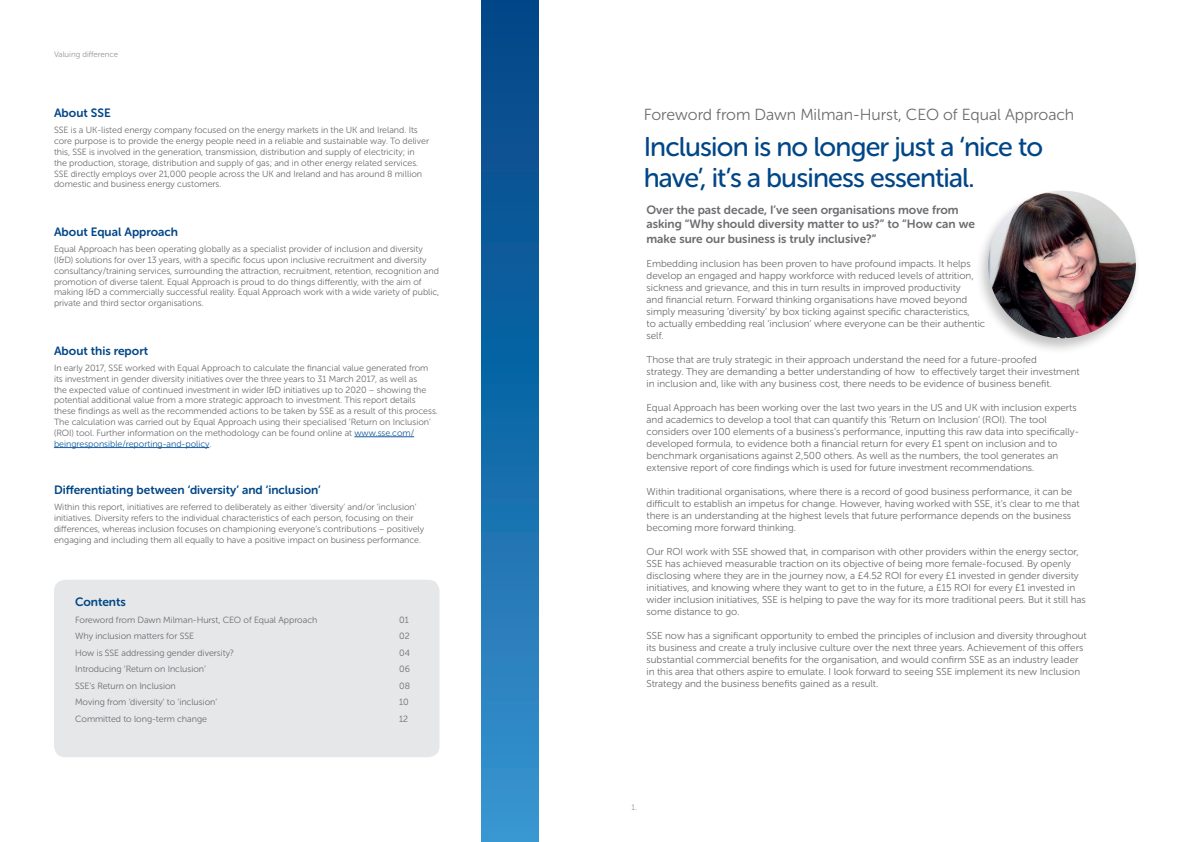
<style>
.page{position:relative;width:1191px;height:842px;background:#fff}
.page>*{position:absolute;margin:0;border:0;box-sizing:border-box;transform-origin:0 0}
.t1{font:27px/31px "Museo Sans Rounded 500";letter-spacing:-.03em;color:#004687}
.t2{font:16px "Museo Sans Rounded 300";color:#6c6d70}
.t3{font:12px/14.4px "Museo Sans Rounded 700";color:#6c6d70}
.t4{font:12px "Museo Sans Rounded 700";color:#004687}
.t5{font:10px/12px "Museo Sans Rounded 300";color:#6c6d70}
.t6{font:9px/10.8px "Museo Sans Rounded 300";color:#6c6d70}
.t7{font:8px "Museo Sans Rounded 300";color:#939598}
.s1{color:#175d9e}
</style>
<div class="page">
<div style="left:54px;top:580px;width:385px;height:177px;background:#e6e7e9;border-radius:11px"></div>
<hr style="left:354px;top:436px;width:60px;height:1px;background:#175d9e">
<hr style="left:54px;top:447px;width:155px;height:1px;background:#175d9e">
<div style="left:975px;top:189px;width:166px;height:166px;background:#231f20;opacity:.27"></div>
<img style="left:988px;top:191px;width:147px;height:147px;border-radius:74px">
<svg style="left:481px;top:0;width:57px;height:842px;background:#176ba9"></svg>
<p class="t7" style="left:54px;top:50px;width:66px">Valuing difference</p>
<p class="t4" style="left:54px;top:106px;width:58px">About SSE</p>
<p class="t6" style="left:54px;top:125px;width:377px">SSE is a UK-listed energy company focused on the energy markets in the UK and Ireland. Its core purpose is to provide the energy people need in a reliable and sustainable way. To deliver this, SSE is involved in the generation, transmission, distribution and supply of electricity; in the production, storage, distribution and supply of gas; and in other energy related services.<br>SSE directly employs over 21,000 people across the UK and Ireland and has around 8 million domestic and business energy customers.</p>
<p class="t4" style="left:54px;top:225px;width:126px">About Equal Approach</p>
<p class="t6" style="left:54px;top:244px;width:387px">Equal Approach has been operating globally as a specialist provider of inclusion and diversity (I&amp;D) solutions for over 13 years, with a specific focus upon inclusive recruitment and diversity consultancy/training services, surrounding the attraction, recruitment, retention, recognition and promotion of diverse talent. Equal Approach is proud to do things differently, with the aim of making I&amp;D a commercially successful reality. Equal Approach work with a wide variety of public, private and third sector organisations.</p>
<p class="t4" style="left:54px;top:344px;width:96px">About this report</p>
<p class="t6" style="left:54px;top:363px;width:385px">In early 2017, SSE worked with Equal Approach to calculate the financial value generated from its investment in gender diversity initiatives over the three years to 31 March 2017, as well as<br>the expected value of continued investment in wider I&amp;D initiatives up to 2020 – showing the potential additional value from a more strategic approach to investment. This report details these findings as well as the recommended actions to be taken by SSE as a result of this process.<br>The calculation was carried out by Equal Approach using their specialised ‘Return on Inclusion’ (ROI) tool. Further information on the methodology can be found online at <span class="s1">www.sse.com/ beingresponsible/reporting-and-policy</span>.</p>
<p class="t4" style="left:54px;top:483px;width:268px">Differentiating between ‘diversity’ and ‘inclusion’</p>
<p class="t6" style="left:54px;top:502px;width:372px">Within this report, initiatives are referred to deliberately as either ‘diversity’ and/or ‘inclusion’ initiatives. Diversity refers to the individual characteristics of each person, focusing on their differences, whereas inclusion focuses on championing everyone’s contributions – positively engaging and including them all equally to have a positive impact on business performance.</p>
<p class="t4" style="left:75px;top:596px;width:52px">Contents</p>
<p class="t6" style="left:75px;top:614px;width:244px">Foreword from Dawn Milman-Hurst, CEO of Equal Approach</p>
<p class="t6" style="left:399px;top:614px;width:11px">01</p>
<p class="t6" style="left:75px;top:631px;width:120px">Why inclusion matters for SSE</p>
<p class="t6" style="left:399px;top:631px;width:12px">02</p>
<p class="t6" style="left:75px;top:647px;width:160px">How is SSE addressing gender diversity?</p>
<p class="t6" style="left:399px;top:647px;width:12px">04</p>
<p class="t6" style="left:75px;top:664px;width:132px">Introducing ‘Return on Inclusion’</p>
<p class="t6" style="left:399px;top:664px;width:12px">06</p>
<p class="t6" style="left:75px;top:680px;width:102px">SSE’s Return on Inclusion</p>
<p class="t6" style="left:399px;top:680px;width:12px">08</p>
<p class="t6" style="left:75px;top:697px;width:143px">Moving from ‘diversity’ to ‘inclusion’</p>
<p class="t6" style="left:399px;top:697px;width:11px">10</p>
<p class="t6" style="left:75px;top:713px;width:133px">Committed to long-term change</p>
<p class="t6" style="left:399px;top:713px;width:10px">12</p>
<h2 class="t2" style="left:643px;top:106px;width:432px">Foreword from Dawn Milman-Hurst, CEO of Equal Approach</h2>
<h1 class="t1" style="left:643px;top:131px;width:401px">Inclusion is no longer just a ‘nice to have’, it’s a business essential.</h1>
<p class="t3" style="left:646px;top:203px;width:330px">Over the past decade, I’ve seen organisations move from asking “Why should diversity matter to us?” to “How can we make sure our business is truly inclusive?”</p>
<p class="t5" style="left:646px;top:257px;width:340px">Embedding inclusion has been proven to have profound impacts. It helps develop an engaged and happy workforce with reduced levels of attrition, sickness and grievance, and this in turn results in improved productivity<br>and financial return. Forward thinking organisations have moved beyond simply measuring ‘diversity’ by box ticking against specific characteristics,<br>to actually embedding real ‘inclusion’ where everyone can be their authentic self.</p>
<p class="t5" style="left:646px;top:353px;width:435px">Those that are truly strategic in their approach understand the need for a future-proofed<br>strategy. They are demanding a better understanding of how to effectively target their investment in inclusion and, like with any business cost, there needs to be evidence of business benefit.</p>
<p class="t5" style="left:646px;top:401px;width:434px">Equal Approach has been working over the last two years in the US and UK with inclusion experts and academics to develop a tool that can quantify this ‘Return on Inclusion’ (ROI). The tool considers over 100 elements of a business’s performance, inputting this raw data into specifically&shy;developed formula, to evidence both a financial return for every £1 spent on inclusion and to benchmark organisations against 2,500 others. As well as the numbers, the tool generates an extensive report of core findings which is used for future investment recommendations.</p>
<p class="t5" style="left:646px;top:485px;width:434px">Within traditional organisations, where there is a record of good business performance, it can be difficult to establish an impetus for change. However, having worked with SSE, it’s clear to me that there is an understanding at the highest levels that future performance depends on the business becoming more forward thinking.</p>
<p class="t5" style="left:646px;top:545px;width:441px">Our ROI work with SSE showed that, in comparison with other providers within the energy sector, SSE has achieved measurable traction on its objective of being more female-focused. By openly disclosing where they are in the journey now, a £4.52 ROI for every £1 invested in gender diversity initiatives, and knowing where they want to get to in the future, a £15 ROI for every £1 invested in wider inclusion initiatives, SSE is helping to pave the way for its more traditional peers. But it still has some distance to go.</p>
<p class="t5" style="left:646px;top:629px;width:442px">SSE now has a significant opportunity to embed the principles of inclusion and diversity throughout its business and create a truly inclusive culture over the next three years. Achievement of this offers substantial commercial benefits for the organisation, and would confirm SSE as an industry leader in this area that others aspire to emulate. I look forward to seeing SSE implement its new Inclusion Strategy and the business benefits gained as a result.</p>
<p class="t7" style="left:631px;top:802px;width:7px">1.</p>
</div>
